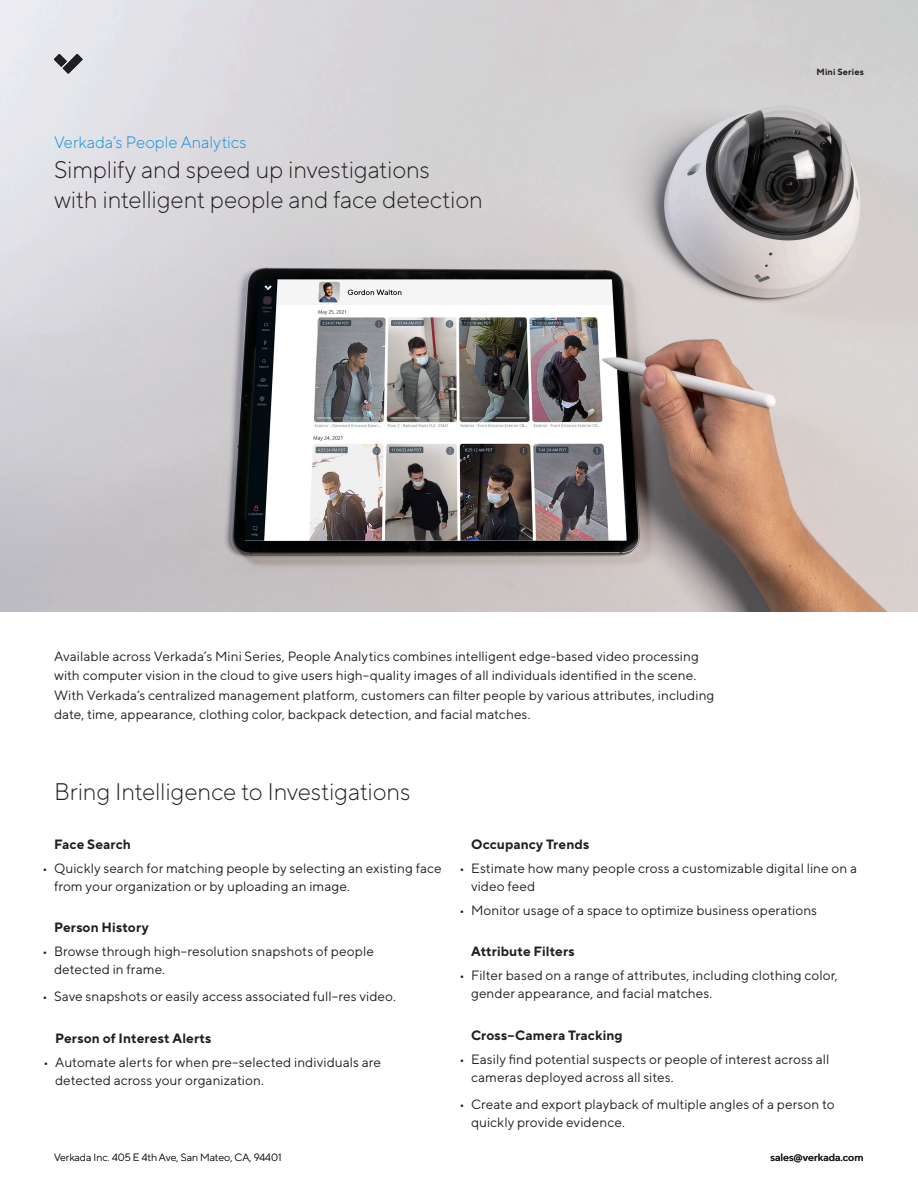
<style>
.page{position:relative;width:918px;height:1188px;background:#fff}
.page>*{position:absolute;margin:0;border:0;box-sizing:border-box;transform-origin:0 0}
.Second_Title{font:300 24px "TT Norms Pro";letter-spacing:-.01em;color:#231f20}
.Second_Title-2{font:300 16.5px "TT Norms Pro";color:#1190d7}
.Paragraph_Style_2{font:13.5px/18px "TT Norms Pro";letter-spacing:.01em;color:#231f20}
.PageTwo_Title{font:700 13.5px "TT Norms Pro";letter-spacing:.01em;color:#231f20}
.t1{font:300 10.5px "TT Norms Pro";color:#231f20}
.t2{font:500 10.5px "TT Norms Pro";color:#231f20}
.t3{font:700 9px "TT Norms Pro";letter-spacing:.025em;color:#231f20}
</style>
<div class="page">
<img style="left:0;top:0;width:918px;height:612px">
<svg style="left:54px;top:54px;width:29px;height:20px"></svg>
<p class="Second_Title-2" style="left:54px;top:130px;width:194px">Verkada’s People Analytics</p>
<p class="Second_Title" style="left:54px;top:152px;width:377px">Simplify and speed up investigations</p>
<p class="Second_Title" style="left:54px;top:182px;width:430px">with intelligent people and face detection</p>
<p class="t3" style="left:816px;top:65px;width:49px">Mini Series</p>
<p class="Paragraph_Style_2" style="left:54px;top:645px;width:662px;line-height:19.5px">Available across Verkada’s Mini Series, People Analytics combines intelligent edge-based video processing with computer vision in the cloud to give users high–quality images of all individuals identified in the scene.<br>With Verkada’s centralized management platform, customers can filter people by various attributes, including date, time, appearance, clothing color, backpack detection, and facial matches.</p>
<p class="Second_Title" style="left:54px;top:774px;width:358px">Bring Intelligence to Investigations</p>
<p class="PageTwo_Title" style="left:54px;top:834px;width:79px">Face Search</p>
<p class="Paragraph_Style_2" style="left:54px;top:858px;width:389px;text-indent:-12px">• Quickly search for matching people by selecting an existing face from your organization or by uploading an image.</p>
<p class="PageTwo_Title" style="left:54px;top:918px;width:96px">Person History</p>
<p class="Paragraph_Style_2" style="left:54px;top:942px;width:321px;text-indent:-12px">• Browse through high–resolution snapshots of people detected in frame.</p>
<p class="Paragraph_Style_2" style="left:42px;top:987px;width:355px">• Save snapshots or easily access associated full–res video.</p>
<p class="PageTwo_Title" style="left:55px;top:1028px;width:158px">Person of Interest Alerts</p>
<p class="Paragraph_Style_2" style="left:55px;top:1052px;width:328px;text-indent:-12px">• Automate alerts for when pre–selected individuals are detected across your organization.</p>
<p class="PageTwo_Title" style="left:471px;top:834px;width:120px">Occupancy Trends</p>
<p class="Paragraph_Style_2" style="left:471px;top:858px;width:388px;text-indent:-12px">• Estimate how many people cross a customizable digital line on a video feed</p>
<p class="Paragraph_Style_2" style="left:459px;top:900px;width:360px">• Monitor usage of a space to optimize business operations</p>
<p class="PageTwo_Title" style="left:471px;top:942px;width:105px">Attribute Filters</p>
<p class="Paragraph_Style_2" style="left:471px;top:966px;width:368px;text-indent:-12px">• Filter based on a range of attributes, including clothing color, gender appearance, and facial matches.</p>
<p class="PageTwo_Title" style="left:471px;top:1025px;width:153px">Cross–Camera Tracking</p>
<p class="Paragraph_Style_2" style="left:471px;top:1049px;width:360px;text-indent:-12px">• Easily find potential suspects or people of interest across all cameras deployed across all sites.</p>
<p class="Paragraph_Style_2" style="left:471px;top:1094px;width:365px;text-indent:-12px">• Create and export playback of multiple angles of a person to quickly provide evidence.</p>
<p class="t1" style="left:54px;top:1150px;width:229px">Verkada Inc. 405 E 4th Ave, San Mateo, CA, 94401</p>
<p class="t2" style="left:770px;top:1150px;width:95px">sales@verkada.com</p>
</div>
